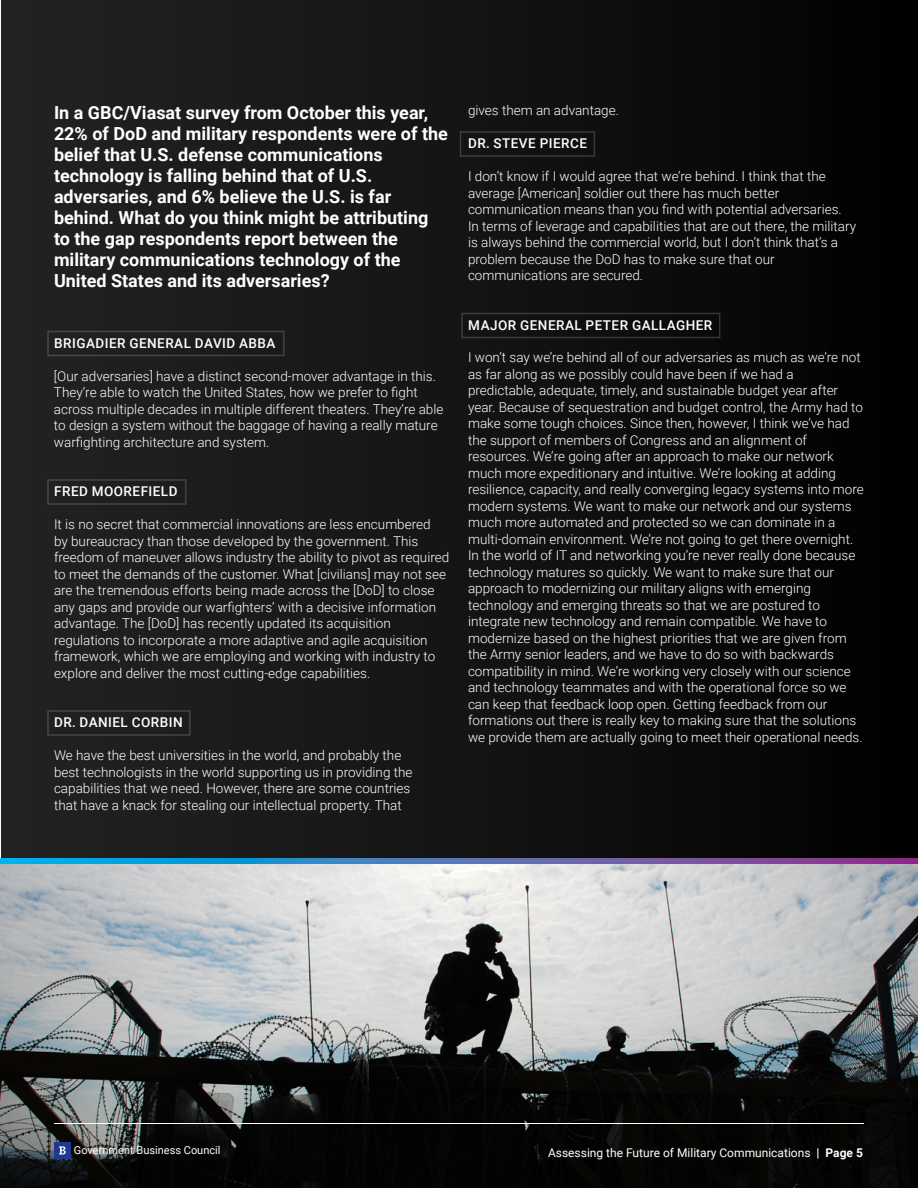
<style>
.page{position:relative;width:918px;height:1188px;background:#fff}
.page>*{position:absolute;margin:0;border:0;box-sizing:border-box;transform-origin:0 0}
.t1{font:700 18px/21px "Roboto";color:#fff}
.t2{font:300 13.5px/16.5px "Roboto";color:#fff}
.t3{font:500 13.5px "Roboto";letter-spacing:.035em;color:#fff}
.t4{font:12px "Roboto";color:#fff}
.t5{font:11.1px "Roboto";color:#fff}
.s1{font-weight:700}
</style>
<div class="page">
<div style="left:2px;top:1px;width:916px;height:858px;background:linear-gradient(to right,#252425,#020202)"></div>
<img style="left:0;top:864px;width:918px;height:324px">
<svg style="left:0;top:858px;width:918px;height:6px;background:#4974b8"></svg>
<hr style="left:54px;top:1123px;width:810px;height:1px;background:#fff">
<div style="left:54px;top:1142px;width:17px;height:17px;background:#1e398d"></div>
<svg style="left:59px;top:1146px;width:7px;height:8px"></svg>
<p class="t1" style="left:54px;top:101px;width:395px">In a GBC/Viasat survey from October this year, 22% of DoD and military respondents were of the belief that U.S. defense communications technology is falling behind that of U.S. adversaries, and 6% believe the U.S. is far behind. What do you think might be attributing to the gap respondents report between the military communications technology of the United States and its adversaries?</p>
<p class="t3" style="left:54px;top:334px;width:223px">BRIGADIER GENERAL DAVID ABBA</p>
<p class="t2" style="left:54px;top:367px;width:391px">[Our adversaries] have a distinct second-mover advantage in this.<br>They’re able to watch the United States, how we prefer to fight across multiple decades in multiple different theaters. They’re able to design a system without the baggage of having a really mature warfighting architecture and system.</p>
<p class="t3" style="left:54px;top:482px;width:125px">FRED MOOREFIELD</p>
<p class="t2" style="left:54px;top:516px;width:397px">It is no secret that commercial innovations are less encumbered<br>by bureaucracy than those developed by the government. This freedom of maneuver allows industry the ability to pivot as required to meet the demands of the customer. What [civilians] may not see are the tremendous efforts being made across the [DoD] to close any gaps and provide our warfighters’ with a decisive information advantage. The [DoD] has recently updated its acquisition regulations to incorporate a more adaptive and agile acquisition framework, which we are employing and working with industry to explore and deliver the most cutting-edge capabilities.</p>
<p class="t3" style="left:54px;top:713px;width:130px">DR. DANIEL CORBIN</p>
<p class="t2" style="left:54px;top:747px;width:360px">We have the best universities in the world, and probably the best technologists in the world supporting us in providing the capabilities that we need. However, there are some countries that have a knack for stealing our intellectual property. That</p>
<p class="t2" style="left:468px;top:101px;width:152px">gives them an advantage.</p>
<p class="t3" style="left:468px;top:134px;width:120px">DR. STEVE PIERCE</p>
<p class="t2" style="left:468px;top:167px;width:390px">I don’t know if I would agree that we’re behind. I think that the average [American] soldier out there has much better communication means than you find with potential adversaries.<br>In terms of leverage and capabilities that are out there, the military is always behind the commercial world, but I don’t think that’s a problem because the DoD has to make sure that our communications are secured.</p>
<p class="t3" style="left:468px;top:315px;width:246px">MAJOR GENERAL PETER GALLAGHER</p>
<p class="t2" style="left:468px;top:349px;width:397px">I won’t say we’re behind all of our adversaries as much as we’re not as far along as we possibly could have been if we had a predictable, adequate, timely, and sustainable budget year after year. Because of sequestration and budget control, the Army had to make some tough choices. Since then, however, I think we’ve had the support of members of Congress and an alignment of resources. We’re going after an approach to make our network much more expeditionary and intuitive. We’re looking at adding resilience, capacity, and really converging legacy systems into more modern systems. We want to make our network and our systems much more automated and protected so we can dominate in a multi-domain environment. We’re not going to get there overnight.<br>In the world of IT and networking you’re never really done because technology matures so quickly. We want to make sure that our approach to modernizing our military aligns with emerging technology and emerging threats so that we are postured to integrate new technology and remain compatible. We have to modernize based on the highest priorities that we are given from the Army senior leaders, and we have to do so with backwards compatibility in mind. We’re working very closely with our science and technology teammates and with the operational force so we can keep that feedback loop open. Getting feedback from our formations out there is really key to making sure that the solutions we provide them are actually going to meet their operational needs.</p>
<p class="t5" style="left:74px;top:1143px;width:148px">Government Business Council</p>
<p class="t4" style="left:548px;top:1144px;width:316px">Assessing the Future of Military Communications <span class="s1">| Page 5</span></p>
</div>
